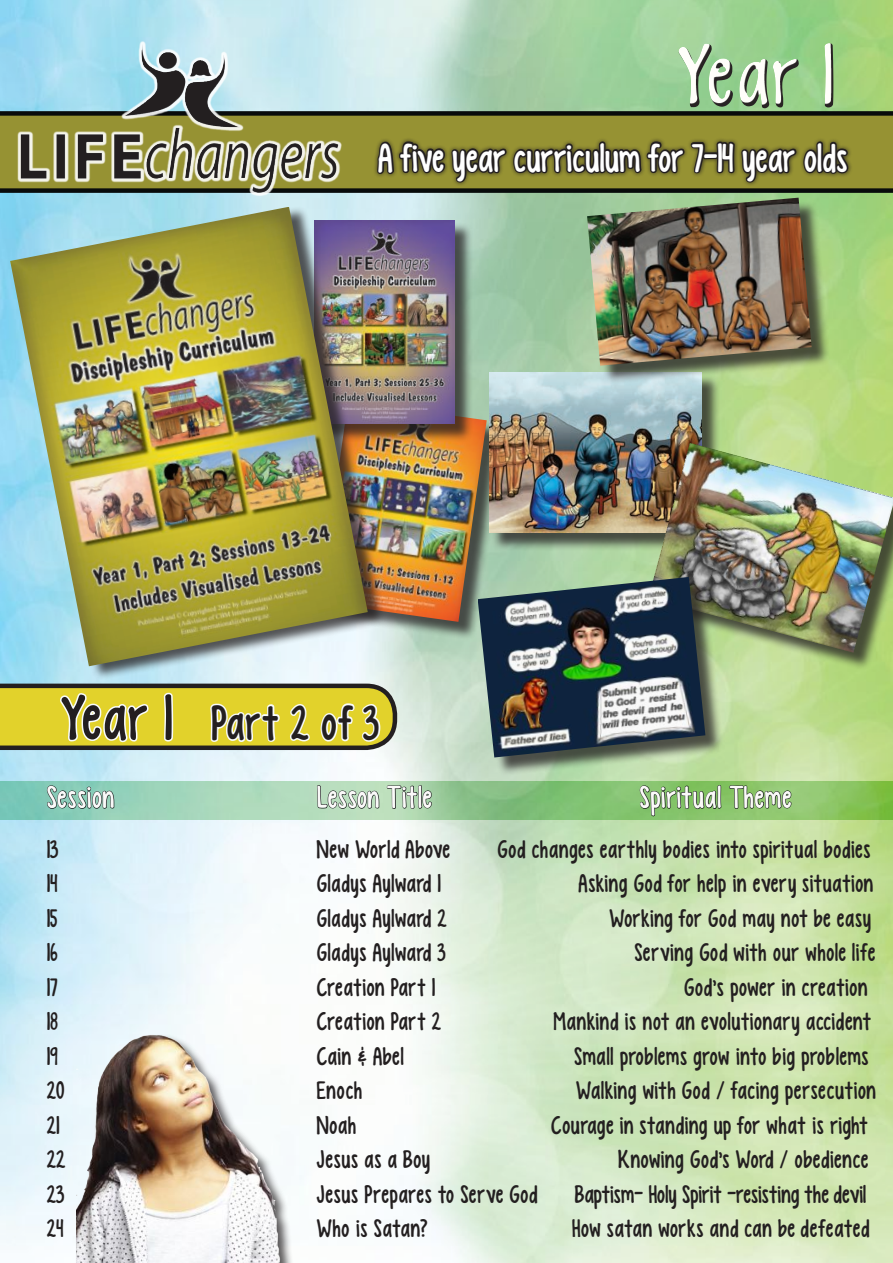
<style>
.page{position:relative;width:893px;height:1263px;background:#fff}
.page>*{position:absolute;margin:0;border:0;box-sizing:border-box;transform-origin:0 0}
.t1{font:90.75px "KG Empireof Dirt";color:#fffefa}
.t2{font:49.5px "KG Empireof Dirt";letter-spacing:.025em;color:#231f20}
.t3{font:40.5px "KG Empireof Dirt";letter-spacing:-.005em;color:#fff}
.t4{font:31.8px "KG Empireof Dirt";color:#fbf9f9}
.t5{font:25.5px "KG Empireof Dirt";letter-spacing:.015em;color:#231f20}
.t6{font:25.5px "KG Empireof Dirt";letter-spacing:-.01em;color:#231f20}
.t7{font:25.5px "KG Empireof Dirt";letter-spacing:.04em;color:#231f20}
.s1{font-size:64.5px}
</style>
<div class="page">
<img style="left:0;top:0;width:893px;height:1263px">
<svg style="left:375px;top:0;width:476px;height:440px"></svg>
<svg style="left:0;top:111px;width:893px;height:82px"></svg>
<div style="left:18px;top:41px;width:324px;height:155px;background:#fff;opacity:.9"></div>
<img style="left:124px;top:44px;width:100px;height:73px">
<div style="left:323px;top:404px;width:181px;height:236px;background:#231f20;opacity:.75"></div>
<img style="left:386px;top:401px;width:101px;height:221px">
<div style="left:316px;top:222px;width:157px;height:220px;background:#231f20;opacity:.75"></div>
<img style="left:386px;top:220px;width:68px;height:204px">
<div style="left:13px;top:206px;width:373px;height:474px;background:#231f20;opacity:.75"></div>
<img style="left:10px;top:207px;width:358px;height:459px">
<img style="left:77px;top:1046px;width:238px;height:217px">
<div style="left:491px;top:374px;width:229px;height:177px;background:#231f20;opacity:.75"></div>
<img style="left:489px;top:372px;width:212px;height:160px">
<div style="left:652px;top:446px;width:241px;height:224px;background:#231f20;opacity:.75"></div>
<img style="left:648px;top:443px;width:245px;height:210px">
<div style="left:590px;top:200px;width:240px;height:184px;background:#231f20;opacity:.75"></div>
<img style="left:587px;top:198px;width:225px;height:168px">
<div style="left:480px;top:580px;width:243px;height:196px;background:#231f20;opacity:.75"></div>
<img style="left:478px;top:577px;width:227px;height:180px">
<div style="left:645px;top:24px;width:248px;height:155px;background:#231f20;opacity:.98"></div>
<svg style="left:0;top:684px;width:432px;height:362px"></svg>
<svg style="left:640px;top:785px;width:81px;height:31px"></svg>
<svg style="left:729px;top:785px;width:62px;height:24px"></svg>
<h1 class="t1" style="left:679px;top:25px;width:157px">Year 1</h1>
<p class="t3" style="left:378px;top:135px;width:471px">A five year curriculum for 7-14 year olds</p>
<p class="t2" style="left:62px;top:695px;width:319px"><span class="s1">Year 1</span> Part 2 of 3</p>
<p class="t4" style="left:47px;top:779px;width:69px">Session</p>
<p class="t4" style="left:317px;top:779px;width:116px">Lesson Title</p>
<p class="t4" style="left:640px;top:779px;width:153px">Spiritual Theme</p>
<p class="t5" style="left:47px;top:834px;width:13px">13</p>
<p class="t5" style="left:317px;top:834px;width:134px">New World Above</p>
<p class="t5" style="left:497px;top:834px;width:375px">God changes earthly bodies into spiritual bodies</p>
<p class="t5" style="left:47px;top:869px;width:12px">14</p>
<p class="t5" style="left:317px;top:869px;width:126px">Gladys Aylward 1</p>
<p class="t5" style="left:578px;top:869px;width:296px">Asking God for help in every situation</p>
<p class="t5" style="left:47px;top:903px;width:12px">15</p>
<p class="t5" style="left:317px;top:903px;width:131px">Gladys Aylward 2</p>
<p class="t5" style="left:609px;top:903px;width:263px">Working for God may not be easy</p>
<p class="t5" style="left:47px;top:938px;width:12px">16</p>
<p class="t5" style="left:317px;top:938px;width:130px">Gladys Aylward 3</p>
<p class="t5" style="left:634px;top:938px;width:242px">Serving God with our whole life</p>
<p class="t5" style="left:47px;top:972px;width:12px">17</p>
<p class="t5" style="left:317px;top:972px;width:120px">Creation Part 1</p>
<p class="t5" style="left:684px;top:972px;width:185px">God’s power in creation</p>
<p class="t5" style="left:47px;top:1007px;width:13px">18</p>
<p class="t5" style="left:317px;top:1007px;width:126px">Creation Part 2</p>
<p class="t5" style="left:553px;top:1007px;width:319px">Mankind is not an evolutionary accident</p>
<p class="t5" style="left:47px;top:1041px;width:12px">19</p>
<p class="t5" style="left:317px;top:1041px;width:89px">Cain &amp; Abel</p>
<p class="t5" style="left:574px;top:1041px;width:296px">Small problems grow into big problems</p>
<p class="t5" style="left:47px;top:1076px;width:19px">20</p>
<p class="t5" style="left:317px;top:1076px;width:47px">Enoch</p>
<p class="t5" style="left:576px;top:1076px;width:301px">Walking with God / facing persecution</p>
<p class="t5" style="left:47px;top:1110px;width:14px">21</p>
<p class="t5" style="left:317px;top:1110px;width:41px">Noah</p>
<p class="t5" style="left:551px;top:1110px;width:318px">Courage in standing up for what is right</p>
<p class="t5" style="left:47px;top:1145px;width:20px">22</p>
<p class="t7" style="left:317px;top:1145px;width:115px">Jesus as a Boy</p>
<p class="t5" style="left:618px;top:1145px;width:252px">Knowing God’s Word / obedience</p>
<p class="t5" style="left:47px;top:1179px;width:19px">23</p>
<p class="t5" style="left:317px;top:1179px;width:222px">Jesus Prepares to Serve God</p>
<p class="t6" style="left:575px;top:1179px;width:293px">Baptism- Holy Spirit -resisting the devil</p>
<p class="t5" style="left:47px;top:1214px;width:18px">24</p>
<p class="t5" style="left:317px;top:1214px;width:112px">Who is Satan?</p>
<p class="t5" style="left:572px;top:1214px;width:299px">How satan works and can be defeated</p>
</div>
